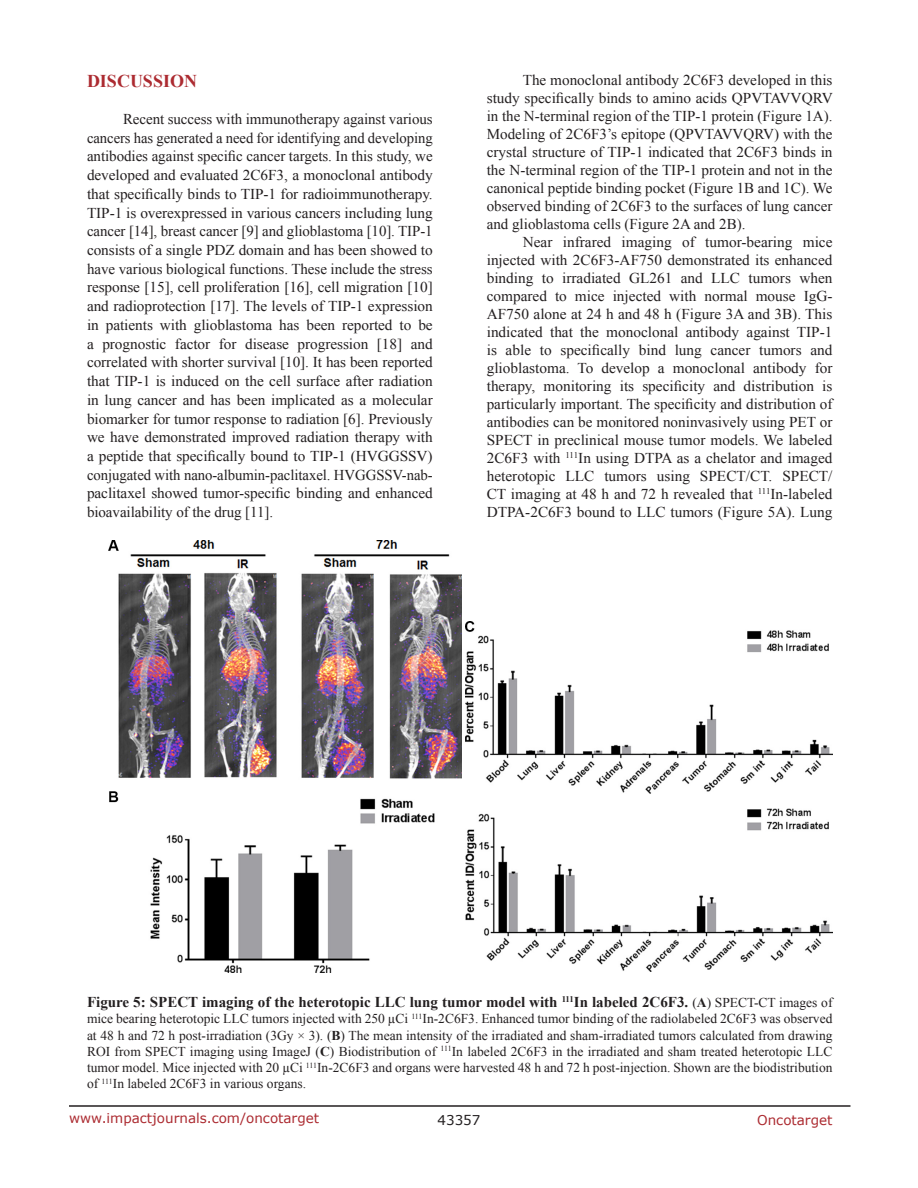
<style>
.page{position:relative;width:918px;height:1188px;background:#fff}
.page>*{position:absolute;margin:0;border:0;box-sizing:border-box;transform-origin:0 0}
.Heading{font:700 18px "Times New Roman";color:#ac2b31}
.BodyText{font:15px/18px "Times New Roman";color:#231f20;text-align:justify}
.FigureText{font:700 15px "Times New Roman";color:#231f20}
.FigureText-2{font:13.5px/16.2px "Times New Roman";color:#231f20;text-align:justify}
.t1{font:13.5px "Verdana";color:#ac2b31}
.t2{font:13.5px "Verdana";color:#231f20}
.s1{font-weight:400;font-size:13.5px}
.s2{font-size:13.5px}
.s3{font-weight:700}
</style>
<div class="page">
<hr style="left:69px;top:1105px;width:781px;height:2px;background:#231f20">
<img style="left:108px;top:540px;width:353px;height:432px">
<img style="left:466px;top:621px;width:366px;height:351px">
<p class="Heading" style="left:87px;top:69px;width:112px">DISCUSSION</p>
<p class="BodyText" style="left:87px;top:109px;width:347px;line-height:18.8px;text-indent:36px">Recent success with immunotherapy against various cancers has generated a need for identifying and developing antibodies against specific cancer targets. In this study, we developed and evaluated 2C6F3, a monoclonal antibody that specifically binds to TIP-1 for radioimmunotherapy.<br>TIP-1 is overexpressed in various cancers including lung cancer [14], breast cancer [9] and glioblastoma [10]. TIP-1 consists of a single PDZ domain and has been showed to have various biological functions. These include the stress response [15], cell proliferation [16], cell migration [10] and radioprotection [17]. The levels of TIP-1 expression in patients with glioblastoma has been reported to be a prognostic factor for disease progression [18] and correlated with shorter survival [10]. It has been reported that TIP-1 is induced on the cell surface after radiation in lung cancer and has been implicated as a molecular biomarker for tumor response to radiation [6]. Previously we have demonstrated improved radiation therapy with a peptide that specifically bound to TIP-1 (HVGGSSV) conjugated with nano-albumin-paclitaxel. HVGGSSV-nab&shy;paclitaxel showed tumor-specific binding and enhanced bioavailability of the drug [11].</p>
<p class="BodyText" style="left:487px;top:71px;width:348px;text-indent:36px">The monoclonal antibody 2C6F3 developed in this study specifically binds to amino acids QPVTAVVQRV in the N-terminal region of the TIP-1 protein (Figure 1A).<br>Modeling of 2C6F3’s epitope (QPVTAVVQRV) with the crystal structure of TIP-1 indicated that 2C6F3 binds in the N-terminal region of the TIP-1 protein and not in the canonical peptide binding pocket (Figure 1B and 1C). We observed binding of 2C6F3 to the surfaces of lung cancer and glioblastoma cells (Figure 2A and 2B).</p>
<p class="BodyText" style="left:487px;top:233px;width:347px;text-indent:36px">Near infrared imaging of tumor-bearing mice injected with 2C6F3-AF750 demonstrated its enhanced binding to irradiated GL261 and LLC tumors when compared to mice injected with normal mouse IgG-AF750 alone at 24 h and 48 h (Figure 3A and 3B). This indicated that the monoclonal antibody against TIP-1 is able to specifically bind lung cancer tumors and glioblastoma. To develop a monoclonal antibody for therapy, monitoring its specificity and distribution is particularly important. The specificity and distribution of antibodies can be monitored noninvasively using PET or SPECT in preclinical mouse tumor models. We labeled 2C6F3 with <sup>111</sup>In using DTPA as a chelator and imaged heterotopic LLC tumors using SPECT/CT. SPECT/ CT imaging at 48 h and 72 h revealed that <sup>111</sup>In-labeled DTPA-2C6F3 bound to LLC tumors (Figure 5A). Lung</p>
<p class="FigureText" style="left:87px;top:992px;width:747px">Figure 5: SPECT imaging of the heterotopic LLC lung tumor model with <sup>111</sup>In labeled 2C6F3. <span class="s1">(</span><span class="s2">A</span><span class="s1">) SPECT-CT images of</span></p>
<p class="FigureText-2" style="left:87px;top:1011px;width:747px">mice bearing heterotopic LLC tumors injected with 250 µCi <sup>111</sup>In-2C6F3. Enhanced tumor binding of the radiolabeled 2C6F3 was observed at 48 h and 72 h post-irradiation (3Gy × 3). (<span class="s3">B</span>) The mean intensity of the irradiated and sham-irradiated tumors calculated from drawing ROI from SPECT imaging using ImageJ (<span class="s3">C</span>) Biodistribution of <sup>111</sup>In labeled 2C6F3 in the irradiated and sham treated heterotopic LLC tumor model. Mice injected with 20 µCi <sup>111</sup>In-2C6F3 and organs were harvested 48 h and 72 h post-injection. Shown are the biodistribution of <sup>111</sup>In labeled 2C6F3 in various organs.</p>
<p class="t1" style="left:69px;top:1109px;width:252px">www.impactjournals.com/oncotarget</p>
<p class="t2" style="left:438px;top:1111px;width:44px">43357</p>
<p class="t1" style="left:757px;top:1111px;width:77px">Oncotarget</p>
</div>
